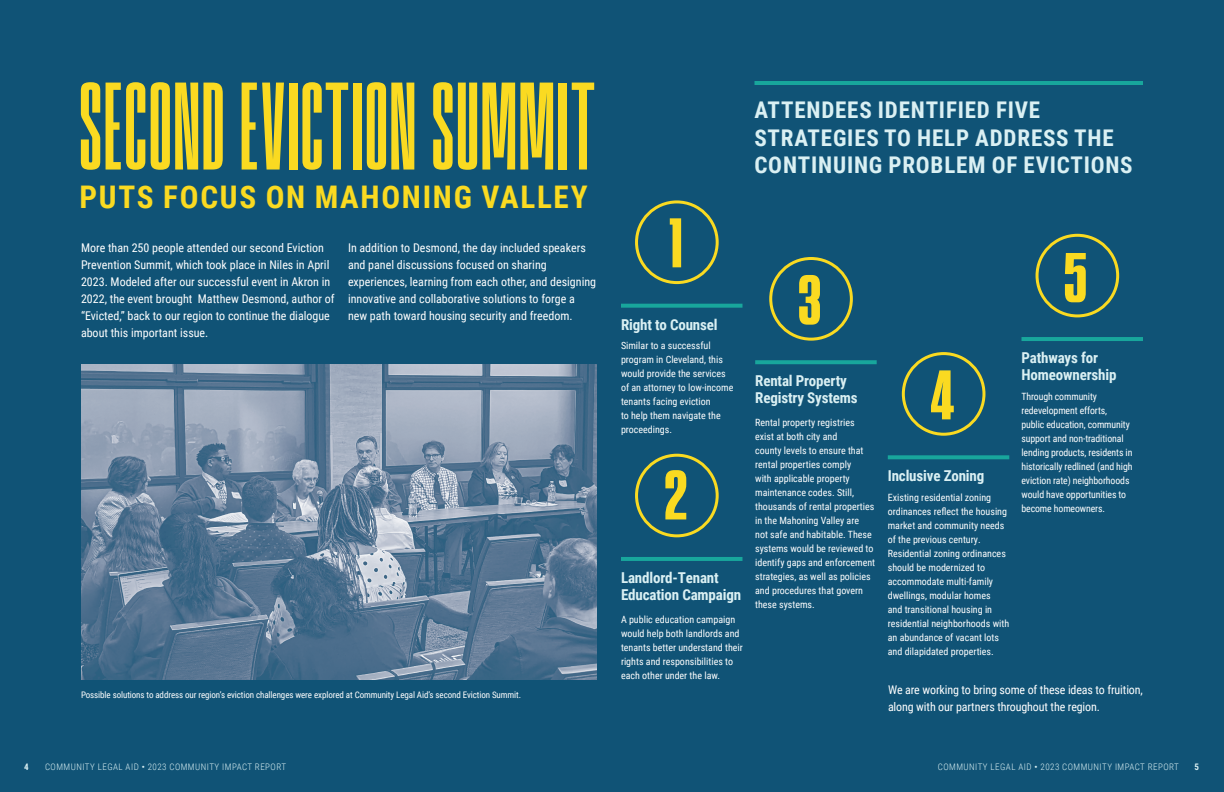
<style>
.page{position:relative;width:1224px;height:792px;background:#105376}
.page>*{position:absolute;margin:0;border:0;box-sizing:border-box;transform-origin:0 0}
.t1{font:124.2px "Heliuk";letter-spacing:.015em;color:#fada21;scale:1.04 1}
.t2{font:70px "Heliuk Brave";color:#fada21;scale:1.04 1}
.t3{font:700 31.2px "Roboto Condensed";letter-spacing:.055em;color:#fada21}
.t4{font:700 23px/27.6px "Roboto Condensed";letter-spacing:.035em;color:#daf0f3}
.t5{font:700 15px/17px "Roboto Condensed";letter-spacing:-.01em;color:#daf0f3}
.t6{font:12px/17px "Roboto Condensed";color:#fff}
.t7{font:10px/14px "Roboto Condensed";color:#fff}
.t8{font:9px "Roboto Condensed";letter-spacing:-.01em;color:#fff}
.t9{font:300 9px "Roboto Condensed";letter-spacing:.05em;color:#daf0f3}
.t10{font:700 9px "Roboto Condensed";color:#daf0f3}
.s1{font-family:"Montserrat";font-weight:800}
</style>
<div class="page">
<div style="left:635px;top:200px;width:84px;height:84px;border:3px solid #fada21;border-radius:50%"></div>
<div style="left:635px;top:454px;width:84px;height:83px;border:3px solid #fada21;border-radius:50%"></div>
<div style="left:1036px;top:234px;width:83px;height:83px;border:3px solid #fada21;border-radius:50%"></div>
<div style="left:769px;top:257px;width:84px;height:84px;border:3px solid #fada21;border-radius:50%"></div>
<div style="left:902px;top:352px;width:83px;height:84px;border:3px solid #fada21;border-radius:50%"></div>
<svg style="left:621px;top:304px;width:121px;height:4px"></svg>
<hr style="left:621px;top:557px;width:121px;height:4px;background:#18a69c">
<hr style="left:1022px;top:337px;width:121px;height:4px;background:#18a69c">
<svg style="left:755px;top:360px;width:122px;height:4px"></svg>
<hr style="left:754px;top:81px;width:389px;height:4px;background:#18a69c">
<svg style="left:888px;top:455px;width:121px;height:4px"></svg>
<img style="left:81px;top:364px;width:515px;height:316px">
<h1 class="t1" style="left:79px;top:61px;width:498px">SECOND EVICTION SUMMIT</h1>
<h3 class="t3" style="left:80px;top:175px;width:510px">PUTS FOCUS ON MAHONING VALLEY</h3>
<p class="t6" style="left:81px;top:238px;width:255px">More than 250 people attended our second Eviction Prevention Summit, which took place in Niles in April 2023. Modeled after our successful event in Akron in 2022, the event brought Matthew Desmond, author of “Evicted,” back to our region to continue the dialogue about this important issue.</p>
<p class="t6" style="left:348px;top:239px;width:250px">In addition to Desmond, the day included speakers and panel discussions focused on sharing experiences, learning from each other, and designing innovative and collaborative solutions to forge a new path toward housing security and freedom.</p>
<p class="t8" style="left:81px;top:688px;width:442px">Possible solutions to address our region’s eviction challenges were explored at Community Legal Aid’s second Eviction Summit.</p>
<h3 class="t4" style="left:754px;top:95px;width:380px">ATTENDEES IDENTIFIED FIVE<br>STRATEGIES TO HELP ADDRESS THE<br>CONTINUING PROBLEM OF EVICTIONS</h3>
<h2 class="t2" style="left:669px;top:203px;width:14px">1</h2>
<h3 class="t5" style="left:621px;top:315px;width:98px">Right to Counsel</h3>
<p class="t7" style="left:621px;top:338px;width:114px">Similar to a successful program in Cleveland, this would provide the services of an attorney to low-income tenants facing eviction<br>to help them navigate the proceedings.</p>
<h2 class="t2" style="left:664px;top:455px;width:24px">2</h2>
<h3 class="t5" style="left:621px;top:568px;width:122px">Landlord-Tenant<br>Education Campaign</h3>
<p class="t7" style="left:621px;top:612px;width:123px">A public education campaign would help both landlords and tenants better understand their rights and responsibilities to each other under the law.</p>
<h2 class="t2" style="left:798px;top:260px;width:24px">3</h2>
<h3 class="t5" style="left:755px;top:372px;width:104px">Rental Property<br>Registry Systems</h3>
<p class="t7" style="left:755px;top:415px;width:121px">Rental property registries exist at both city and<br>county levels to ensure that rental properties comply<br>with applicable property maintenance codes. Still, thousands of rental properties in the Mahoning Valley are<br>not safe and habitable. These systems would be reviewed to identify gaps and enforcement strategies, as well as policies and procedures that govern these systems.</p>
<h2 class="t2" style="left:1064px;top:238px;width:24px">5</h2>
<h2 class="t2" style="left:930px;top:355px;width:24px">4</h2>
<h3 class="t5" style="left:888px;top:467px;width:98px">Inclusive Zoning</h3>
<p class="t7" style="left:888px;top:490px;width:123px">Existing residential zoning ordinances reflect the housing market and community needs of the previous century.<br>Residential zoning ordinances should be modernized to accommodate multi-family dwellings, modular homes<br>and transitional housing in residential neighborhoods with an abundance of vacant lots and dilapidated properties.</p>
<h3 class="t5" style="left:1022px;top:349px;width:97px">Pathways for<br>Homeownership</h3>
<p class="t7" style="left:1022px;top:389px;width:112px">Through community redevelopment efforts, public education, community support and non-traditional lending products, residents in historically redlined (and high eviction rate) neighborhoods would have opportunities to become homeowners.</p>
<p class="t6" style="left:888px;top:681px;width:256px">We are working to bring some of these ideas to fruition, along with our partners throughout the region.</p>
<p class="t10" style="left:24px;top:761px;width:6px">4</p>
<p class="t9" style="left:45px;top:761px;width:242px">COMMUNITY LEGAL AID <span class="s1">·</span> 2023 COMMUNITY IMPACT REPORT</p>
<p class="t9" style="left:938px;top:761px;width:242px">COMMUNITY LEGAL AID <span class="s1">·</span> 2023 COMMUNITY IMPACT REPORT</p>
<p class="t10" style="left:1194px;top:761px;width:6px">5</p>
</div>
